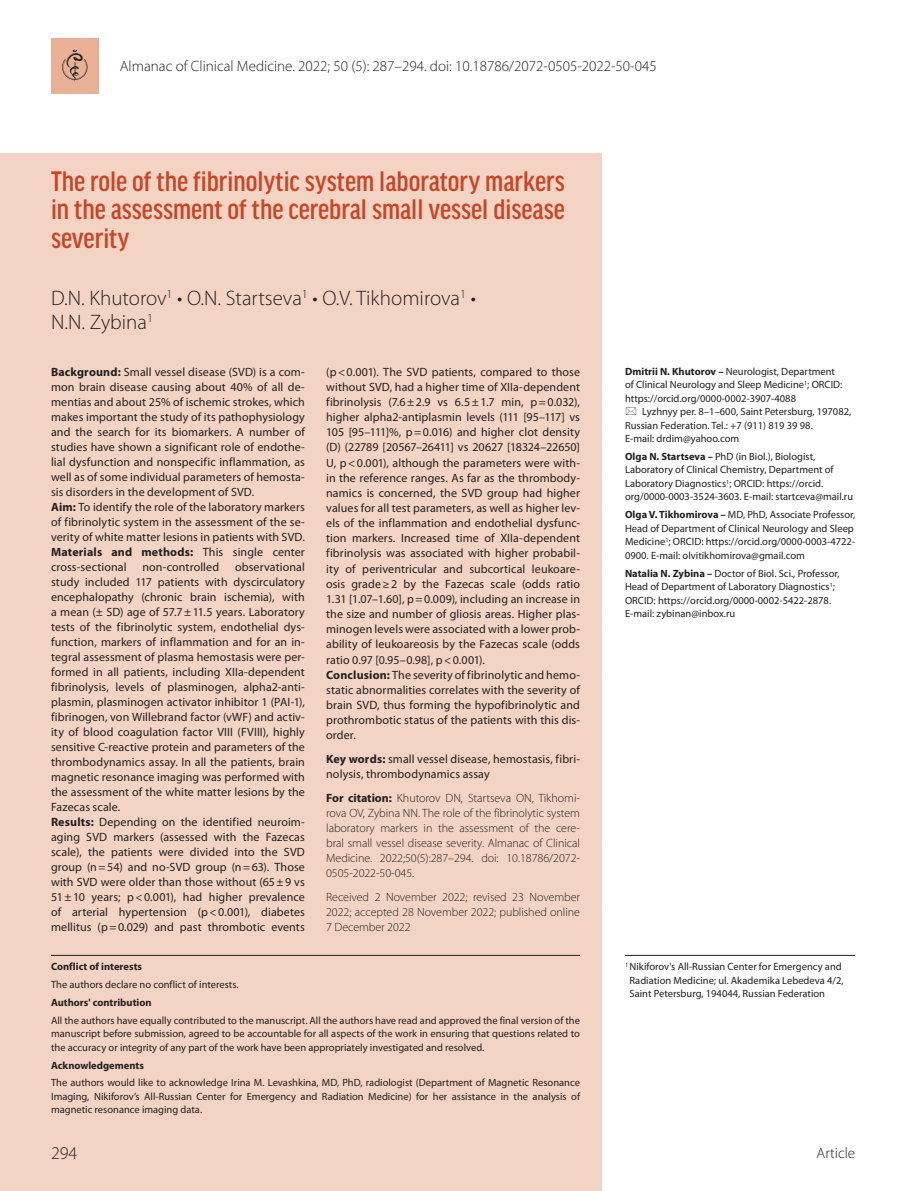
<style>
.page{position:relative;width:919px;height:1191px;background:#fff}
.page>*{position:absolute;margin:0;border:0;box-sizing:border-box;transform-origin:0 0}
.t1{font:500 condensed 30px/28.5px "Good Headline Pro";color:#c94525;text-align:justify}
.t2{font:300 21px/24px "Myriad Pro";color:#231f20}
.t3{font:300 18px "Myriad Pro";color:#231f20}
.t4{font:300 15px "Myriad Pro";color:#231f20}
.t5{font:12px/15px "Myriad Pro";letter-spacing:.01em;color:#231f20}
.t6{font:300 12px/15.1px "Myriad Pro";letter-spacing:-.005em;color:#231f20;text-align:justify}
.t7{font:10.5px/13.5px "Myriad Pro";color:#231f20}
.t8{font:700 10.5px "Myriad Pro";color:#231f20}
.s1{font-weight:700}
</style>
<div class="page">
<div style="left:0;top:153px;width:601px;height:1038px;background:#f3d4c4"></div>
<hr style="left:625px;top:955px;width:230px;height:1px;background:#231f20">
<hr style="left:51px;top:955px;width:529px;height:1px;background:#231f20">
<div style="left:51px;top:38px;width:48px;height:55px;background:#e8b095"></div>
<svg style="left:62px;top:50px;width:25px;height:32px"></svg>
<p class="t4" style="left:120px;top:57px;width:538px">Almanac of Clinical Medicine. 2022; 50 (5): 287–294. doi: 10.18786/2072-0505-2022-50-045</p>
<h1 class="t1" style="left:51px;top:167px;width:515px">The role of the fibrinolytic system laboratory markers in the assessment of the cerebral small vessel disease severity</h1>
<h2 class="t2" style="left:51px;top:285px;width:426px">D.N. Khutorov<sup>1</sup> • O.N. Startseva<sup>1</sup> • O.V. Tikhomirova<sup>1</sup> •<br>N.N. Zybina<sup>1</sup></h2>
<p class="t5" style="left:51px;top:364px;width:255px"><span class="s1">Background:</span> Small vessel disease (SVD) is a com&shy;mon brain disease causing about 40% of all de&shy;mentias and about 25% of ischemic strokes, which makes important the study of its pathophysiology and the search for its biomarkers. A number of studies have shown a significant role of endothe&shy;lial dysfunction and nonspecific inflammation, as well as of some individual parameters of hemosta&shy;sis disorders in the development of SVD.<br><span class="s1">Aim:</span> To identify the role of the laboratory markers of fibrinolytic system in the assessment of the se&shy;verity of white matter lesions in patients with SVD.<br><span class="s1">Materials and methods:</span> This single center cross-sectional</p>
<p class="t5" style="left:51px;top:559px;width:255px;text-indent:184px">observational study included 117 patients with dyscirculatory encephalopathy (chronic brain ischemia), with a mean (± SD) age of 57.7±11.5 years. Laboratory tests of the fibrinolytic system, endothelial dys&shy;function, markers of inflammation and for an in&shy;tegral assessment of plasma hemostasis were per&shy;formed in all patients, including XIIa-dependent fibrinolysis, levels of plasminogen, alpha2-anti&shy;plasmin, plasminogen activator inhibitor 1 (PAI-1), fibrinogen, von Willebrand factor (vWF) and activ&shy;ity of blood coagulation factor VIII (FVIII), highly sensitive C-reactive protein and parameters of the thrombodynamics assay. In all the patients, brain magnetic resonance imaging was performed with the assessment of the white matter lesions by the Fazecas scale.<br><span class="s1">Results:</span> Depending on the identified neuroim&shy;aging SVD markers (assessed with the Fazecas scale), the patients were divided into the SVD group (n=54) and no-SVD group (n=63). Those with SVD were older than those without (65±9 vs 51±10 years; p&lt;0.001), had higher prevalence of arterial hypertension (p&lt;0.001), diabetes mellitus (p=0.029) and past thrombotic events</p>
<p class="t5" style="left:142px;top:559px;width:78px">non-controlled</p>
<p class="t5" style="left:326px;top:364px;width:255px">(p&lt;0.001). The SVD patients, compared to those without SVD, had a higher time of XIIa-dependent fibrinolysis (7.6±2.9 vs 6.5±1.7 min, p=0.032), higher alpha2-antiplasmin levels (111 [95–117] vs 105 [95–111]%, p=0.016) and higher clot density (D) (22789 [20567–26411] vs 20627 [18324–22650] U, p&lt;0.001), although the parameters were with&shy;in the reference ranges. As far as the thrombody&shy;namics is concerned, the SVD group had higher values for all test parameters, as well as higher lev&shy;els of the inflammation and endothelial dysfunc&shy;tion markers. Increased time of XIIa-dependent fibrinolysis was associated with higher probabil&shy;ity of periventricular and subcortical leukoare&shy;osis grade≥2 by the Fazecas scale (odds ratio 1.31 [1.07–1.60], p=0.009), including an increase in the size and number of gliosis areas. Higher plas&shy;minogen levels were associated with a lower prob&shy;ability of leukoareosis by the Fazecas scale (odds ratio 0.97 [0.95–0.98], p&lt;0.001).<br><span class="s1">Conclusion:</span> The severity of fibrinolytic and hemo&shy;static abnormalities correlates with the severity of brain SVD, thus forming the hypofibrinolytic and prothrombotic status of the patients with this dis&shy;order.</p>
<p class="t5" style="left:326px;top:751px;width:255px"><span class="s1">Key words:</span> small vessel disease, hemostasis, fibri&shy;nolysis, thrombodynamics assay</p>
<p class="t6" style="left:326px;top:790px;width:255px"><span class="s1">For citation:</span> Khutorov DN, Startseva ON, Tikhomi&shy;rova OV, Zybina NN. The role of the fibrinolytic system laboratory markers in the assessment of the cere&shy;bral small vessel disease severity. Almanac of Clinical Medicine. 2022;50(5):287–294. doi: 10.18786/2072- 0505-2022-50-045.</p>
<p class="t6" style="left:326px;top:889px;width:255px">Received 2 November 2022; revised 23 November 2022; accepted 28 November 2022; published online 7 December 2022</p>
<p class="t8" style="left:51px;top:960px;width:92px">Conflict of interests</p>
<p class="t7" style="left:51px;top:977px;width:189px">The authors declare no conflict of interests.</p>
<p class="t8" style="left:51px;top:995px;width:102px">Authors' contribution</p>
<p class="t7" style="left:51px;top:1013px;width:530px;text-align:justify">All the authors have equally contributed to the manuscript. All the authors have read and approved the final version of the manuscript before submission, agreed to be accountable for all aspects of the work in ensuring that questions related to the accuracy or integrity of any part of the work have been appropriately investigated and resolved.</p>
<p class="t8" style="left:51px;top:1058px;width:94px">Acknowledgements</p>
<p class="t7" style="left:51px;top:1075px;width:530px;text-align:justify">The authors would like to acknowledge Irina M. Levashkina, MD, PhD, radiologist (Department of Magnetic Resonance Imaging, Nikiforov’s All-Russian Center for Emergency and Radiation Medicine) for her assistance in the analysis of magnetic resonance imaging data.</p>
<p class="t7" style="left:625px;top:364px;width:219px"><span class="s1">Dmitrii N. Khutorov –</span> Neurologist, Department of Clinical Neurology and Sleep Medicine<sup>1</sup>; ORCID: https://orcid.org/0000-0002-3907-4088</p>
<p class="t7" style="left:625px;top:405px;width:228px;text-indent:17px">Lyzhnyy per. 8–1–600, Saint Petersburg, 197082,<br>Russian Federation. Tel.: +7 (911) 819 39 98.<br>E-mail: drdim@yahoo.com</p>
<p class="t7" style="left:625px;top:449px;width:229px"><span class="s1">Olga N. Startseva –</span> PhD (in Biol.), Biologist, Laboratory of Clinical Chemistry, Department of Laboratory Diagnostics<sup>1</sup>; ORCID: https://orcid. org/0000-0003-3524-3603. E-mail: startceva@mail.ru</p>
<p class="t7" style="left:625px;top:508px;width:231px;text-align:justify"><span class="s1">Olga V. Tikhomirova –</span> MD, PhD, Associate Professor, Head of Department of Clinical Neurology and Sleep Medicine<sup>1</sup>; ORCID: https://orcid.org/0000-0003-4722- 0900. E-mail: olvitikhomirova@gmail.com</p>
<p class="t7" style="left:625px;top:566px;width:216px"><span class="s1">Natalia N. Zybina –</span> Doctor of Biol. Sci., Professor, Head of Department of Laboratory Diagnostics<sup>1</sup>; ORCID: https://orcid.org/0000-0002-5422-2878.<br>E-mail: zybinan@inbox.ru</p>
<p class="t7" style="left:629px;top:960px;width:216px;text-indent:-4px"><sup>1</sup> Nikiforov's All-Russian Center for Emergency and<br>Radiation Medicine; ul. Akademika Lebedeva 4/2,<br>Saint Petersburg, 194044, Russian Federation</p>
<h3 class="t3" style="left:51px;top:1142px;width:28px">294</h3>
<p class="t4" style="left:816px;top:1144px;width:40px">Article</p>
</div>
